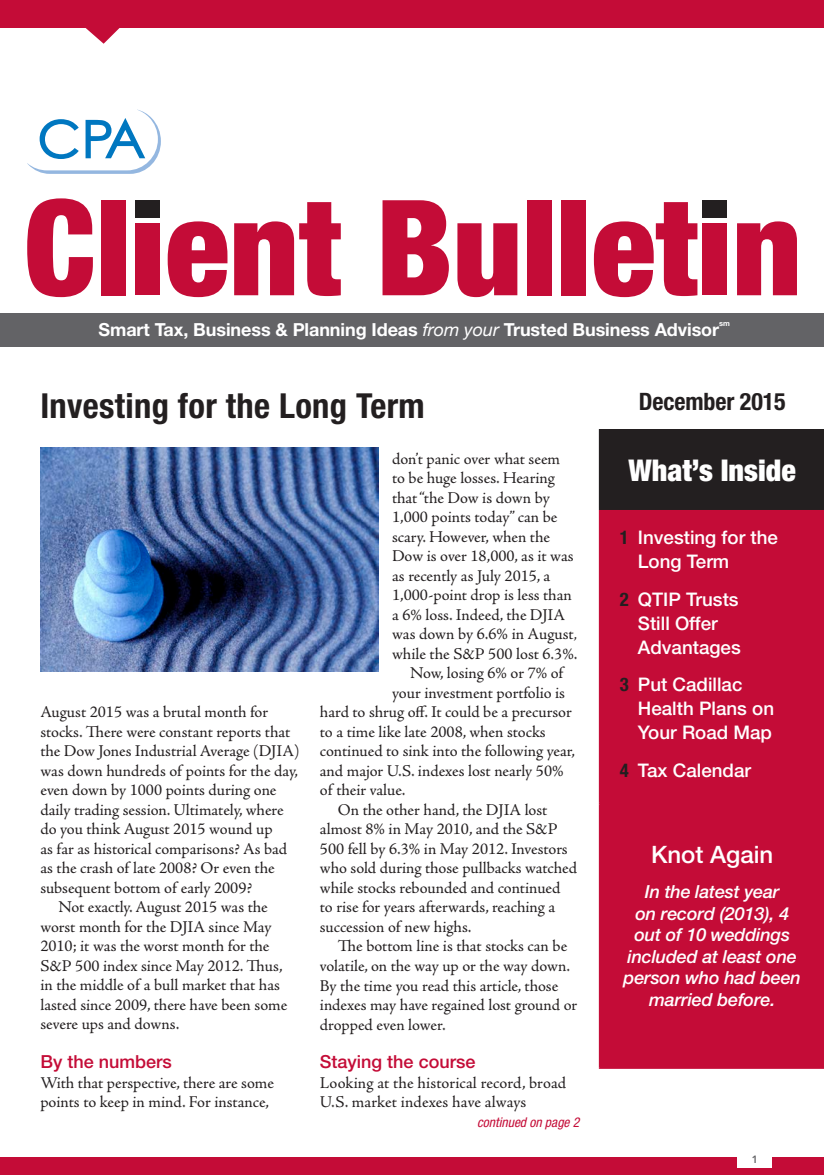
<style>
.page{position:relative;width:824px;height:1175px;background:#fff}
.page>*{position:absolute;margin:0;border:0;box-sizing:border-box;transform-origin:0 0}
.t1{font:700 condensed 34.5px "Helvetica Neue";letter-spacing:.01em;color:#231f20}
.t2{font:900 condensed 30px "Helvetica Neue";color:#fff}
.t3{font:700 condensed 24px "Helvetica Neue";letter-spacing:-.005em;color:#231f20}
.t4{font:500 24px "Helvetica Neue";color:#fff}
.t5{font:500 18.75px/24px "Helvetica Neue";color:#fff}
.t6{font:italic 500 18px/21.6px "Helvetica Neue";letter-spacing:-.01em;color:#fff;text-align:center}
.t7{font:700 18px "Helvetica Neue";letter-spacing:-.005em;color:#fff}
.t8{font:500 18px "Helvetica Neue";color:#c40c37}
.t9{font:16.5px/19.5px "Adobe Jenson Pro";letter-spacing:-.005em;color:#231f20}
.t10{font:italic condensed 13.5px "Helvetica Neue";color:#c40c37}
.t11{font:800 10.5px "Avenir";color:#636366}
.t12{font:700 7.5px "Helvetica Neue";color:#fff}
.s1{font-weight:400;font-style:italic}
.s2{font-size:15px}
.s3{font-weight:700;font-stretch:condensed;color:#231f20}
</style>
<div class="page">
<svg style="left:27px;top:198px;width:66px;height:99px"></svg>
<div style="left:101px;top:200px;width:24px;height:95px;background:#c40c37"></div>
<div style="left:136px;top:223px;width:24px;height:72px;background:#c40c37"></div>
<div style="left:136px;top:200px;width:24px;height:18px;background:#231f20"></div>
<svg style="left:168px;top:221px;width:59px;height:76px"></svg>
<svg style="left:234px;top:202px;width:107px;height:94px"></svg>
<svg style="left:382px;top:200px;width:67px;height:95px"></svg>
<svg style="left:457px;top:223px;width:60px;height:74px"></svg>
<div style="left:527px;top:200px;width:24px;height:95px;background:#c40c37"></div>
<div style="left:562px;top:200px;width:24px;height:95px;background:#c40c37"></div>
<svg style="left:594px;top:202px;width:103px;height:95px"></svg>
<div style="left:703px;top:223px;width:24px;height:72px;background:#c40c37"></div>
<div style="left:703px;top:200px;width:24px;height:18px;background:#231f20"></div>
<svg style="left:737px;top:221px;width:59px;height:74px"></svg>
<div style="left:0;top:313px;width:824px;height:33px;background:#636366"></div>
<div style="left:0;top:0;width:824px;height:27px;background:#c40c37"></div>
<svg style="left:72px;top:27px;width:60px;height:17px"></svg>
<svg style="left:27px;top:110px;width:134px;height:64px"></svg>
<div style="left:0;top:1156px;width:824px;height:18px;background:#c40c37"></div>
<div style="left:737px;top:1149px;width:35px;height:19px;background:#fff"></div>
<div style="left:599px;top:429px;width:225px;height:80px;background:#231f20"></div>
<div style="left:600px;top:510px;width:223px;height:557px;background:#c40c37"></div>
<hr style="left:598px;top:429px;width:2px;height:79px;background:#231f20">
<hr style="left:598px;top:508px;width:226px;height:2px;background:#231f20">
<hr style="left:598px;top:1067px;width:226px;height:1px;background:#c40c37">
<hr style="left:598px;top:510px;width:2px;height:292px;background:#c40c37">
<hr style="left:823px;top:510px;width:1px;height:292px;background:#c40c37">
<hr style="left:598px;top:804px;width:2px;height:263px;background:#c40c37">
<hr style="left:598px;top:802px;width:226px;height:2px;background:#c40c37">
<hr style="left:823px;top:804px;width:1px;height:263px;background:#c40c37">
<img style="left:40px;top:447px;width:338px;height:224px">
<p class="t7" style="left:98px;top:318px;width:622px">Smart Tax, Business &amp; Planning Ideas <span class="s1">from your</span> Trusted Business Advisor</p>
<p class="t12" style="left:719px;top:319px;width:12px">sm</p>
<h1 class="t1" style="left:40px;top:384px;width:386px">Investing for the Long Term</h1>
<p class="t9" style="left:40px;top:702px;width:229px">August 2015 was a brutal month for</p>
<p class="t9" style="left:40px;top:722px;width:251px">stocks. There were constant reports that</p>
<p class="t9" style="left:40px;top:741px;width:261px">the Dow Jones Industrial Average (DJIA)</p>
<p class="t9" style="left:40px;top:761px;width:259px">was down hundreds of points for the day,</p>
<p class="t9" style="left:40px;top:780px;width:238px">even down by 1000 points during one</p>
<p class="t9" style="left:40px;top:800px;width:245px">daily trading session. Ultimately, where</p>
<p class="t9" style="left:40px;top:819px;width:234px">do you think August 2015 wound up</p>
<p class="t9" style="left:40px;top:839px;width:248px">as far as historical comparisons? As bad</p>
<p class="t9" style="left:40px;top:858px;width:236px">as the crash of late 2008? Or even the</p>
<p class="t9" style="left:40px;top:878px;width:213px">subsequent bottom of early 2009?</p>
<p class="t9" style="left:58px;top:897px;width:211px">Not exactly. August 2015 was the</p>
<p class="t9" style="left:40px;top:917px;width:233px">worst month for the DJIA since May</p>
<p class="t9" style="left:40px;top:936px;width:231px">2010; it was the worst month for the</p>
<p class="t9" style="left:40px;top:956px;width:244px">S&amp;P 500 index since May 2012. Thus,</p>
<p class="t9" style="left:40px;top:975px;width:241px">in the middle of a bull market that has</p>
<p class="t9" style="left:40px;top:995px;width:248px">lasted since 2009, there have been some</p>
<p class="t9" style="left:40px;top:1014px;width:140px">severe ups and downs.</p>
<p class="t8" style="left:40px;top:1051px;width:133px">By the numbers</p>
<p class="t9" style="left:40px;top:1073px;width:235px">With that perspective, there are some points to keep in mind. For instance,</p>
<p class="t9" style="left:392px;top:449px;width:169px">don’t panic over what seem</p>
<p class="t9" style="left:392px;top:468px;width:164px">to be huge losses. Hearing</p>
<p class="t9" style="left:392px;top:488px;width:159px">that “the Dow is down by</p>
<p class="t9" style="left:392px;top:507px;width:167px">1,000 points today” can be</p>
<p class="t9" style="left:392px;top:527px;width:159px">scary. However, when the</p>
<p class="t9" style="left:392px;top:546px;width:183px">Dow is over 18,000, as it was</p>
<p class="t9" style="left:392px;top:566px;width:160px">as recently as July 2015, a</p>
<p class="t9" style="left:392px;top:585px;width:181px">1,000-point drop is less than</p>
<p class="t9" style="left:392px;top:605px;width:174px">a 6% loss. Indeed, the DJIA</p>
<p class="t9" style="left:392px;top:624px;width:186px">was down by 6.6% in August<span class="s2">,</span></p>
<p class="t9" style="left:392px;top:644px;width:187px">while the S&amp;P 500 lost 6.3%.</p>
<p class="t9" style="left:410px;top:663px;width:155px">Now, losing 6% or 7% of</p>
<p class="t9" style="left:392px;top:683px;width:174px">your investment portfolio is</p>
<p class="t9" style="left:320px;top:702px;width:253px">hard to shrug off. It could be a precursor</p>
<p class="t9" style="left:320px;top:722px;width:227px">to a time like late 2008, when stocks</p>
<p class="t9" style="left:320px;top:741px;width:257px">continued to sink into the following year,</p>
<p class="t9" style="left:320px;top:761px;width:245px">and major U.S. indexes lost nearly 50%</p>
<p class="t9" style="left:320px;top:780px;width:87px">of their value.</p>
<p class="t9" style="left:338px;top:800px;width:211px">On the other hand, the DJIA lost</p>
<p class="t9" style="left:320px;top:819px;width:239px">almost 8% in May 2010, and the S&amp;P</p>
<p class="t9" style="left:320px;top:839px;width:249px">500 fell by 6.3% in May 2012. Investors</p>
<p class="t9" style="left:320px;top:858px;width:258px">who sold during those pullbacks watched</p>
<p class="t9" style="left:320px;top:878px;width:242px">while stocks rebounded and continued</p>
<p class="t9" style="left:320px;top:897px;width:237px">to rise for years afterwards, reaching a</p>
<p class="t9" style="left:320px;top:917px;width:153px">succession of new highs.</p>
<p class="t9" style="left:338px;top:936px;width:231px">The bottom line is that stocks can be</p>
<p class="t9" style="left:320px;top:956px;width:252px">volatile, on the way up or the way down.</p>
<p class="t9" style="left:320px;top:975px;width:240px">By the time you read this article, those</p>
<p class="t9" style="left:320px;top:995px;width:259px">indexes may have regained lost ground or</p>
<p class="t9" style="left:320px;top:1014px;width:127px">dropped even lower.</p>
<p class="t8" style="left:320px;top:1051px;width:157px">Staying the course</p>
<p class="t9" style="left:320px;top:1073px;width:248px">Looking at the historical record, broad<br>U.S. market indexes have always</p>
<p class="t10" style="left:477px;top:1114px;width:104px">continued on page 2</p>
<h3 class="t3" style="left:638px;top:386px;width:148px">December 2015</h3>
<h2 class="t2" style="left:628px;top:452px;width:169px">What’s Inside</h2>
<p class="t5" style="left:638px;top:525px;width:141px;text-indent:-18px"><span class="s3">1</span> Investing for the<br>Long Term</p>
<p class="t5" style="left:638px;top:586px;width:104px;text-indent:-18px"><span class="s3">2</span> QTIP Trusts<br>Still Offer<br>Advantages</p>
<p class="t5" style="left:638px;top:672px;width:138px;text-indent:-18px"><span class="s3">3</span> Put Cadillac<br>Health Plans on<br>Your Road Map</p>
<p class="t5" style="left:620px;top:757px;width:133px"><span class="s3">4</span> Tax Calendar</p>
<h3 class="t4" style="left:651px;top:840px;width:124px">Knot Again</h3>
<p class="t6" style="left:623px;top:880px;width:179px">In the latest year<br>on record (2013), 4 out of 10 weddings included at least one person who had been married before.</p>
<p class="t11" style="left:751px;top:1152px;width:8px">1</p>
</div>
